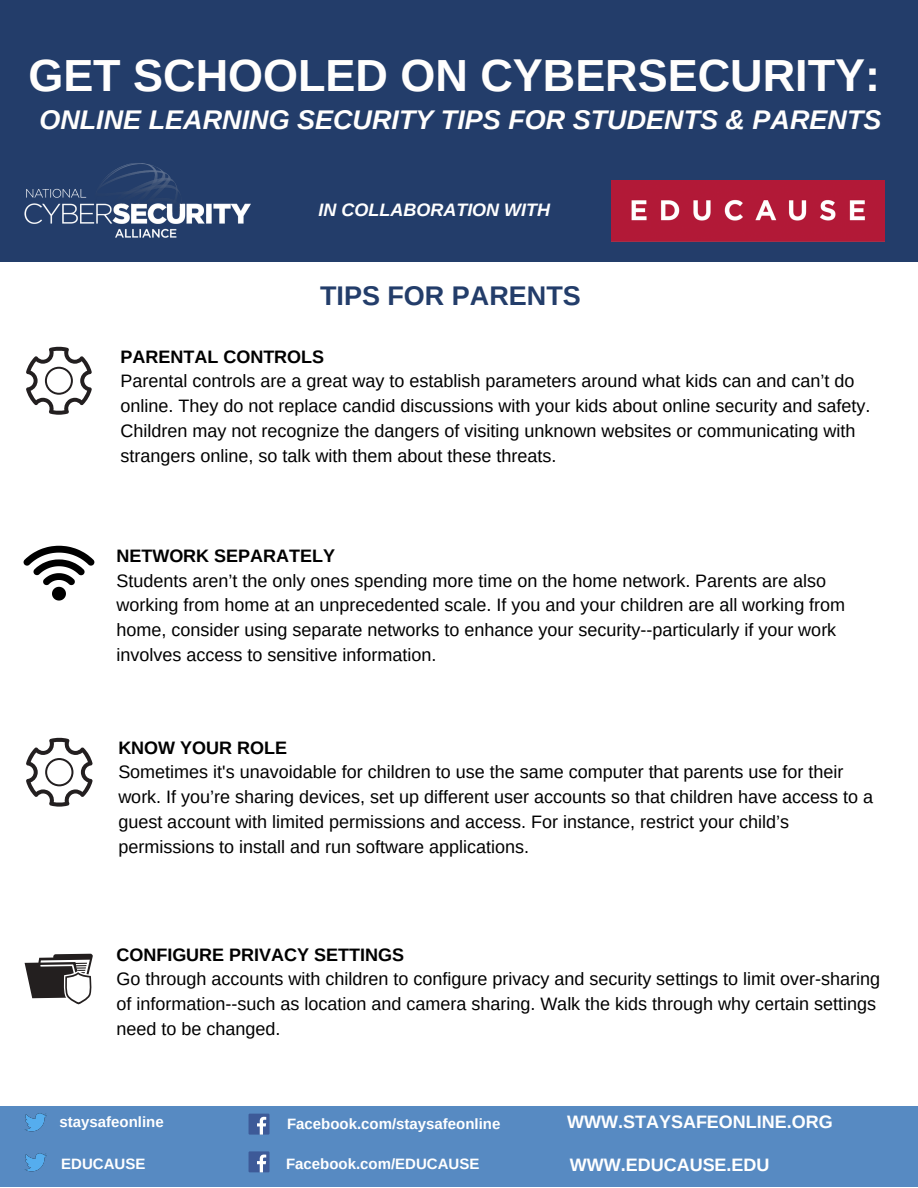
<style>
.page{position:relative;width:918px;height:1188px;background:#fff}
.page>*{position:absolute;margin:0;border:0;box-sizing:border-box;transform-origin:0 0}
.t1{font:700 45px "Arimo";color:#fffefd}
.t2{font:italic 700 27px "Arimo";color:#fffefd}
.t3{font:700 27px "Arimo";color:#233d6a}
.t4{font:18px/24.8px "Arimo";color:#000}
.t5{font:700 18px "Arimo";color:#000}
.t6{font:700 18px "Arimo";color:#fff}
.t7{font:italic 700 18px "Arimo";color:#fff}
.t8{font:700 15px "Arimo";color:#fff}
</style>
<div class="page">
<svg style="left:25px;top:954px;width:68px;height:50px"></svg>
<div style="left:0;top:1106px;width:918px;height:81px;background:#578ac2"></div>
<div style="left:0;top:0;width:918px;height:262px;background:#233d6a"></div>
<svg style="left:26px;top:737px;width:66px;height:69px"></svg>
<svg style="left:24px;top:546px;width:70px;height:55px"></svg>
<svg style="left:26px;top:346px;width:66px;height:69px"></svg>
<img style="left:24px;top:1113px;width:23px;height:19px">
<img style="left:24px;top:1153px;width:23px;height:19px">
<div style="left:249px;top:1114px;width:21px;height:21px;background:#3d5a98"></div>
<svg style="left:257px;top:1117px;width:9px;height:18px"></svg>
<div style="left:249px;top:1151px;width:21px;height:21px;background:#3d5a98"></div>
<svg style="left:257px;top:1155px;width:9px;height:17px"></svg>
<img style="left:24px;top:163px;width:227px;height:75px">
<img style="left:612px;top:180px;width:272px;height:61px">
<h1 class="t1" style="left:28px;top:50px;width:853px">GET SCHOOLED ON CYBERSECURITY:</h1>
<h2 class="t2" style="left:39px;top:104px;width:844px">ONLINE LEARNING SECURITY TIPS FOR STUDENTS &amp; PARENTS</h2>
<p class="t7" style="left:318px;top:200px;width:233px">IN COLLABORATION WITH</p>
<h2 class="t3" style="left:320px;top:280px;width:262px">TIPS FOR PARENTS</h2>
<p class="t5" style="left:120px;top:346px;width:205px">PARENTAL CONTROLS</p>
<p class="t4" style="left:120px;top:369px;width:751px">Parental controls are a great way to establish parameters around what kids can and can’t do online. They do not replace candid discussions with your kids about online security and safety.<br>Children may not recognize the dangers of visiting unknown websites or communicating with strangers online, so talk with them about these threats.</p>
<p class="t5" style="left:116px;top:546px;width:220px">NETWORK SEPARATELY</p>
<p class="t4" style="left:116px;top:568px;width:730px">Students aren’t the only ones spending more time on the home network. Parents are also working from home at an unprecedented scale. If you and your children are all working from home, consider using separate networks to enhance your security--particularly if your work involves access to sensitive information.</p>
<p class="t5" style="left:118px;top:737px;width:170px">KNOW YOUR ROLE</p>
<p class="t4" style="left:118px;top:760px;width:756px">Sometimes it's unavoidable for children to use the same computer that parents use for their work. If you’re sharing devices, set up different user accounts so that children have access to a guest account with limited permissions and access. For instance, restrict your child’s permissions to install and run software applications.</p>
<p class="t5" style="left:116px;top:944px;width:289px">CONFIGURE PRIVACY SETTINGS</p>
<p class="t4" style="left:116px;top:967px;width:765px">Go through accounts with children to configure privacy and security settings to limit over-sharing of information--such as location and camera sharing. Walk the kids through why certain settings need to be changed.</p>
<p class="t8" style="left:60px;top:1113px;width:106px">staysafeonline</p>
<p class="t8" style="left:61px;top:1156px;width:86px">EDUCAUSE</p>
<p class="t8" style="left:287px;top:1115px;width:215px">Facebook.com/staysafeonline</p>
<p class="t8" style="left:286px;top:1156px;width:195px">Facebook.com/EDUCAUSE</p>
<p class="t6" style="left:567px;top:1112px;width:267px">WWW.STAYSAFEONLINE.ORG</p>
<p class="t6" style="left:570px;top:1154px;width:201px">WWW.EDUCAUSE.EDU</p>
</div>
